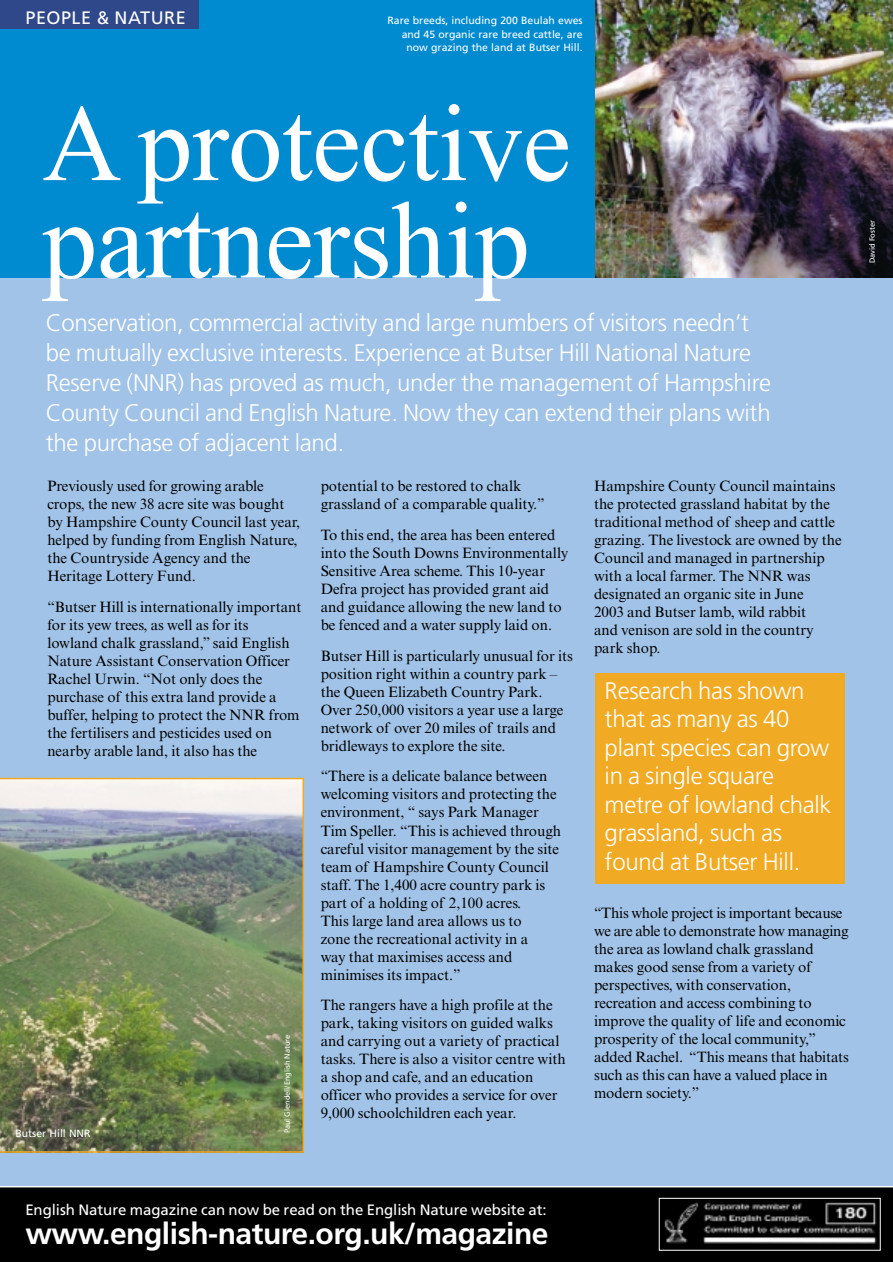
<style>
.page{position:relative;width:893px;height:1262px;background:#fff}
.page>*{position:absolute;margin:0;border:0;box-sizing:border-box;transform-origin:0 0}
.t1{font:109.5px/97.5px "Times";letter-spacing:-.005em;color:#fff}
.t2{font:700 30px "Frutiger";letter-spacing:-.015em;color:#fff}
.t3{font:300 24px/28.5px "Frutiger";letter-spacing:-.01em;color:#fff}
.t4{font:18px "Frutiger";letter-spacing:.03em;color:#fff}
.t5{font:15px/18px "Times NRMT";color:#000}
.t6{font:15px "Frutiger";letter-spacing:-.005em;color:#fff}
.t7{font:10.5px/13.5px "Frutiger";color:#fff;text-align:right}
.t8{font:7.5px "Frutiger";color:#fff}
</style>
<div class="page">
<div style="left:0;top:278px;width:892px;height:908px;background:#a1c3e7"></div>
<div style="left:0;top:1187px;width:892px;height:75px;background:#000"></div>
<img style="left:664px;top:1202px;width:213px;height:42px">
<div style="left:659px;top:1197px;width:221px;height:53px;border:1px solid #fff"></div>
<hr style="left:0;top:1185px;width:892px;height:2px;background:#fff">
<div style="left:0;top:0;width:595px;height:278px;background:#008acf"></div>
<img style="left:595px;top:0;width:297px;height:277px">
<img style="left:0;top:777px;width:304px;height:375px">
<div style="left:595px;top:674px;width:250px;height:210px;background:#f1aa24"></div>
<div style="left:0;top:0;width:198px;height:29px;background:#2e4889"></div>
<p class="t4" style="left:26px;top:10px;width:162px">PEOPLE &amp; NATURE</p>
<p class="t7" style="left:387px;top:15px;width:197px">Rare breeds, including 200 Beulah ewes and 45 organic rare breed cattle, are now grazing the land at Butser Hill.</p>
<h1 class="t1" style="left:43px;top:105px;width:530px">A protective partnership</h1>
<p class="t3" style="left:46px;top:309px;width:726px;line-height:30px">Conservation, commercial activity and large numbers of visitors needn’t be mutually exclusive interests. Experience at Butser Hill National Nature Reserve (NNR) has proved as much, under the management of Hampshire County Council and English Nature. Now they can extend their plans with the purchase of adjacent land.</p>
<p class="t5" style="left:47px;top:478px;width:254px">Previously used for growing arable crops, the new 38 acre site was bought by Hampshire County Council last year, helped by funding from English Nature, the Countryside Agency and the Heritage Lottery Fund.</p>
<p class="t5" style="left:47px;top:599px;width:256px">“Butser Hill is internationally important for its yew trees, as well as for its lowland chalk grassland,” said English Nature Assistant Conservation Officer Rachel Urwin. “Not only does the purchase of this extra land provide a buffer, helping to protect the NNR from the fertilisers and pesticides used on nearby arable land, it also has the</p>
<p class="t7" style="left:15px;top:1126px;width:77px">Butser Hill NNR</p>
<p class="t8" style="left:284px;top:1133px;width:100px;rotate:-90deg">Paul Glendell/English Nature</p>
<p class="t5" style="left:321px;top:478px;width:225px">potential to be restored to chalk grassland of a comparable quality.”</p>
<p class="t5" style="left:321px;top:527px;width:249px">To this end, the area has been entered into the South Downs Environmentally Sensitive Area scheme. This 10-year Defra project has provided grant aid and guidance allowing the new land to be fenced and a water supply laid on.</p>
<p class="t5" style="left:321px;top:648px;width:254px">Butser Hill is particularly unusual for its position right within a country park – the Queen Elizabeth Country Park.<br>Over 250,000 visitors a year use a large network of over 20 miles of trails and bridleways to explore the site.</p>
<p class="t5" style="left:321px;top:768px;width:242px">“There is a delicate balance between welcoming visitors and protecting the environment, “ says Park Manager Tim Speller. “This is achieved through careful visitor management by the site team of Hampshire County Council staff. The 1,400 acre country park is part of a holding of 2,100 acres.<br>This large land area allows us to<br>zone the recreational activity in a<br>way that maximises access and minimises its impact.”</p>
<p class="t5" style="left:321px;top:997px;width:246px">The rangers have a high profile at the park, taking visitors on guided walks and carrying out a variety of practical tasks. There is also a visitor centre with a shop and cafe, and an education officer who provides a service for over 9,000 schoolchildren each year.</p>
<p class="t5" style="left:594px;top:478px;width:249px">Hampshire County Council maintains the protected grassland habitat by the traditional method of sheep and cattle grazing. The livestock are owned by the Council and managed in partnership with a local farmer. The NNR was designated an organic site in June<br>2003 and Butser lamb, wild rabbit<br>and venison are sold in the country park shop.</p>
<h3 class="t3" style="left:604px;top:678px;width:228px">Research has shown that as many as 40 plant species can grow in a single square metre of lowland chalk grassland, such as found at Butser Hill.</h3>
<p class="t5" style="left:594px;top:905px;width:256px">“This whole project is important because we are able to demonstrate how managing the area as lowland chalk grassland makes good sense from a variety of perspectives, with conservation, recreation and access combining to improve the quality of life and economic prosperity of the local community,” added Rachel. “This means that habitats such as this can have a valued place in modern society.”</p>
<p class="t8" style="left:869px;top:263px;width:45px;rotate:-90deg">David Foster</p>
<p class="t6" style="left:25px;top:1203px;width:523px">English Nature magazine can now be read on the English Nature website at:</p>
<h2 class="t2" style="left:25px;top:1221px;width:524px">www.english-nature.org.uk/magazine</h2>
</div>
